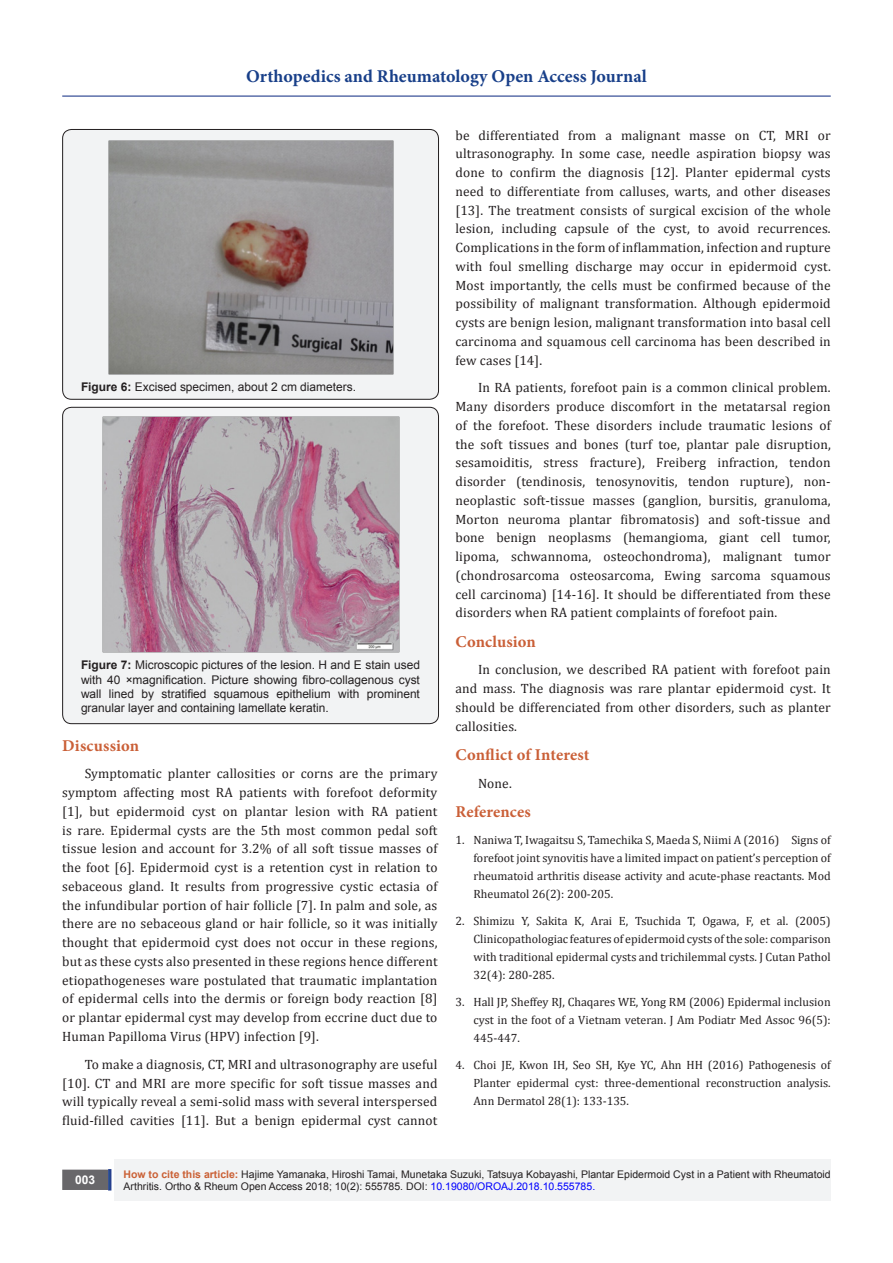
<style>
.page{position:relative;width:893px;height:1263px;background:#fff}
.page>*{position:absolute;margin:0;border:0;box-sizing:border-box;transform-origin:0 0}
.t1{font:700 18px "Minion Pro";color:#183f89}
.t2{font:700 16.5px "Minion Pro";letter-spacing:.01em;color:#ca5f37}
.t3{font:13.5px/18.8px "Cambria";letter-spacing:.01em;color:#231f20;text-align:justify}
.t4{font:12px/18px "Cambria";color:#231f20;text-align:justify}
.t5{font:12px/14.4px "Arial";color:#231f20;text-align:justify}
.t6{font:700 12px "Arial";color:#fff}
.t7{font:10.5px/12.6px "Arial";color:#231f20}
.s1{font-weight:700}
.s2{font-weight:700;color:#ca6035}
.s3{color:#00f}
</style>
<div class="page">
<div style="left:115px;top:1160px;width:716px;height:41px;background:#f2f3f4"></div>
<div style="left:63px;top:1170px;width:44px;height:19px;background:#68676a"></div>
<div style="left:62px;top:1169px;width:46px;height:21px;border:2px solid #68676a"></div>
<div style="left:108px;top:1169px;width:3px;height:21px;background:#1c6d90;border:2px solid #253f8e"></div>
<hr style="left:62px;top:96px;width:769px;height:1px;background:#253f8e">
<div style="left:63px;top:129px;width:375px;height:270px;background:#f2f3f4;border-radius:9px"></div>
<div style="left:62px;top:129px;width:377px;height:271px;border:1px solid #231f20;border-radius:9px"></div>
<img style="left:108px;top:141px;width:286px;height:233px">
<div style="left:63px;top:407px;width:375px;height:317px;background:#f2f3f4;border-radius:9px"></div>
<div style="left:62px;top:407px;width:377px;height:317px;border:1px solid #231f20;border-radius:9px"></div>
<img style="left:103px;top:417px;width:297px;height:235px">
<h1 class="t1" style="left:246px;top:63px;width:402px">Orthopedics and Rheumatology Open Access Journal</h1>
<p class="t5" style="left:81px;top:380px;width:277px"><span class="s1">Figure 6:</span> Excised specimen, about 2 cm diameters.</p>
<p class="t5" style="left:81px;top:658px;width:340px"><span class="s1">Figure 7:</span> Microscopic pictures of the lesion. H and E stain used with 40 ×magnification. Picture showing fibro-collagenous cyst wall lined by stratified squamous epithelium with prominent granular layer and containing lamellate keratin.</p>
<p class="t2" style="left:62px;top:734px;width:78px">Discussion</p>
<p class="t3" style="left:62px;top:764px;width:377px;text-indent:22px">Symptomatic planter callosities or corns are the primary symptom affecting most RA patients with forefoot deformity [1], but epidermoid cyst on plantar lesion with RA patient is rare. Epidermal cysts are the 5th most common pedal soft tissue lesion and account for 3.2% of all soft tissue masses of the foot [6]. Epidermoid cyst is a retention cyst in relation to sebaceous gland. It results from progressive cystic ectasia of the infundibular portion of hair follicle [7]. In palm and sole, as there are no sebaceous gland or hair follicle, so it was initially thought that epidermoid cyst does not occur in these regions, but as these cysts also presented in these regions hence different etiopathogeneses ware postulated that traumatic implantation of epidermal cells into the dermis or foreign body reaction [8] or plantar epidermal cyst may develop from eccrine duct due to Human Papilloma Virus (HPV) infection [9].</p>
<p class="t3" style="left:62px;top:1055px;width:377px;text-indent:22px">To make a diagnosis, CT, MRI and ultrasonography are useful [10]. CT and MRI are more specific for soft tissue masses and will typically reveal a semi-solid mass with several interspersed fluid-filled cavities [11]. But a benign epidermal cyst cannot</p>
<p class="t3" style="left:455px;top:126px;width:377px">be differentiated from a malignant masse on CT, MRI or ultrasonography. In some case, needle aspiration biopsy was done to confirm the diagnosis [12]. Planter epidermal cysts need to differentiate from calluses, warts, and other diseases [13]. The treatment consists of surgical excision of the whole lesion, including capsule of the cyst, to avoid recurrences.<br>Complications in the form of inflammation, infection and rupture with foul smelling discharge may occur in epidermoid cyst.<br>Most importantly, the cells must be confirmed because of the possibility of malignant transformation. Although epidermoid cysts are benign lesion, malignant transformation into basal cell carcinoma and squamous cell carcinoma has been described in few cases [14].</p>
<p class="t3" style="left:455px;top:378px;width:377px;text-indent:22px">In RA patients, forefoot pain is a common clinical problem.<br>Many disorders produce discomfort in the metatarsal region of the forefoot. These disorders include traumatic lesions of the soft tissues and bones (turf toe, plantar pale disruption, sesamoiditis, stress fracture), Freiberg infraction, tendon disorder (tendinosis, tenosynovitis, tendon rupture), non&shy;neoplastic soft-tissue masses (ganglion, bursitis, granuloma, Morton neuroma plantar fibromatosis) and soft-tissue and bone benign neoplasms (hemangioma, giant cell tumor, lipoma, schwannoma, osteochondroma), malignant tumor (chondrosarcoma osteosarcoma, Ewing sarcoma squamous cell carcinoma) [14-16]. It should be differentiated from these disorders when RA patient complaints of forefoot pain.</p>
<p class="t2" style="left:455px;top:630px;width:82px">Conclusion</p>
<p class="t3" style="left:455px;top:660px;width:377px;text-indent:22px">In conclusion, we described RA patient with forefoot pain and mass. The diagnosis was rare plantar epidermoid cyst. It should be differenciated from other disorders, such as planter callosities.</p>
<p class="t2" style="left:455px;top:743px;width:135px">Conflict of Interest</p>
<p class="t3" style="left:478px;top:774px;width:35px">None.</p>
<p class="t2" style="left:455px;top:800px;width:77px">References</p>
<p class="t4" style="left:473px;top:831px;width:359px;text-indent:-18px">1. Naniwa T, Iwagaitsu S, Tamechika S, Maeda S, Niimi A (2016) Signs of forefoot joint synovitis have a limited impact on patient’s perception of rheumatoid arthritis disease activity and acute-phase reactants. Mod Rheumatol 26(2): 200-205.</p>
<p class="t4" style="left:473px;top:912px;width:359px;text-indent:-18px">2. Shimizu Y, Sakita K, Arai E, Tsuchida T, Ogawa, F, et al. (2005)<br>Clinicopathologiac features of epidermoid cysts of the sole: comparison with traditional epidermal cysts and trichilemmal cysts. J Cutan Pathol 32(4): 280-285.</p>
<p class="t4" style="left:473px;top:993px;width:359px;text-indent:-18px">3. Hall JP, Sheffey RJ, Chaqares WE, Yong RM (2006) Epidermal inclusion cyst in the foot of a Vietnam veteran. J Am Podiatr Med Assoc 96(5):<br>445-447.</p>
<p class="t4" style="left:473px;top:1056px;width:359px;text-indent:-18px">4. Choi JE, Kwon IH, Seo SH, Kye YC, Ahn HH (2016) Pathogenesis of Planter epidermal cyst: three-dementional reconstruction analysis.<br>Ann Dermatol 28(1): 133-135.</p>
<p class="t6" style="left:75px;top:1172px;width:22px">003</p>
<p class="t7" style="left:124px;top:1168px;width:709px"><span class="s2">How to cite this article:</span> Hajime Yamanaka, Hiroshi Tamai, Munetaka Suzuki, Tatsuya Kobayashi, Plantar Epidermoid Cyst in a Patient with Rheumatoid<br>Arthritis. Ortho &amp; Rheum Open Access 2018; 10(2): 555785. DOI: <span class="s3">10.19080/OROAJ.2018.10.555785.</span></p>
</div>
